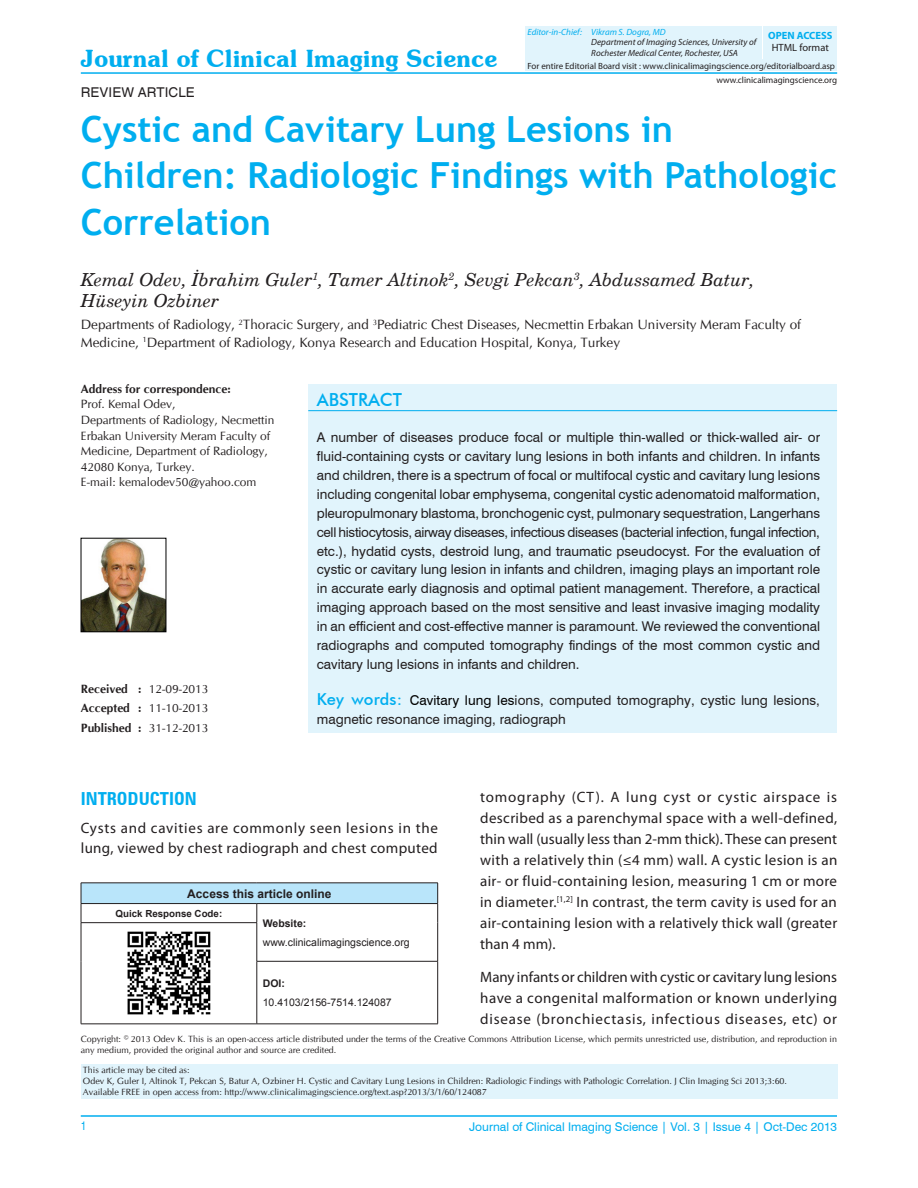
<style>
.page{position:relative;width:918px;height:1188px;background:#fff}
.page>*{position:absolute;margin:0;border:0;box-sizing:border-box;transform-origin:0 0}
.AT{font:700 36px/46.5px "Trebuchet MS";color:#00aeef}
.JCIS{font:600 24px "Souvenir IT Cby BT";color:#00aeef}
.AU{font:italic 18px/21.5px "New Century Schlbk";color:#231f20}
.t1{font:700 condensed 18px "Zurich BT";color:#00aeef}
.ABSH{font:500 18px "Futura BT";color:#00aeef}
.TX{font:15px/20.9px "Myriad Pro";letter-spacing:.025em;color:#231f20;text-align:justify}
.ABS{font:13.5px/18.9px "Swiss 721 BT";color:#231f20;text-align:justify}
.AFF{font:13.5px/17.5px "CG Omega";color:#231f20}
.KWD{font:13.5px/18.9px "Swiss 721 BT";letter-spacing:.005em;color:#231f20}
.AH{font:13.5px "Helvetica";color:#231f20}
.ADD{font:12px/15.6px "CG Omega";color:#231f20}
.VRF{font:12px "Swiss 721 BT";color:#00aeef}
.HIS{font:12px "CG Omega";color:#231f20}
.ATAO{font:700 12px "Arial";color:#231f20}
.HIS-2{font:700 12px "CG Omega";color:#231f20}
.V_FOLIO{font:condensed 12px "Helvetica";color:#00aeef}
.WEB{font:10.5px "Arial";color:#231f20}
.WEB-2{font:700 10.5px "Arial";color:#231f20}
.OA{font:700 10.5px "Myriad Pro";color:#00aeef}
.HF{font:10.5px "Myriad Pro";color:#231f20}
.QRC{font:700 9.75px "Arial";color:#231f20}
.HTC{font:9px/10.8px "CG Omega";color:#231f20}
.E_WEB{font:9px "Myriad Pro";color:#231f20}
.E_AFF{font:italic 9px "Myriad Pro";color:#231f20}
.E_AU{font:italic 9px "Myriad Pro";color:#00aeef}
.s1{font-weight:700}
.s2{font-weight:400}
.s3{font-family:"Futura BT";font-weight:500;font-size:16.5px;color:#00aeef}
.s4{color:#000}
</style>
<div class="page">
<hr style="left:81px;top:1116px;width:756px;height:1px;background:#00aeef">
<hr style="left:81px;top:72px;width:756px;height:2px;background:#00aeef">
<div style="left:308px;top:384px;width:529px;height:348px;background:#e1f4fc"></div>
<hr style="left:308px;top:410px;width:529px;height:1px;background:#00aeef">
<div style="left:525px;top:60px;width:312px;height:11px;background:#e1f4fc"></div>
<div style="left:525px;top:26px;width:237px;height:32px;background:#e1f4fc"></div>
<div style="left:764px;top:26px;width:73px;height:32px;background:#e1f4fc"></div>
<div style="left:81px;top:883px;width:357px;height:21px;background:#b9e5fa"></div>
<hr style="left:81px;top:883px;width:176px;height:1px;background:#231f20">
<hr style="left:257px;top:883px;width:181px;height:1px;background:#231f20">
<hr style="left:81px;top:903px;width:176px;height:1px;background:#231f20">
<svg style="left:81px;top:883px;width:1px;height:39px"></svg>
<hr style="left:257px;top:903px;width:181px;height:1px;background:#231f20">
<svg style="left:437px;top:883px;width:1px;height:40px"></svg>
<hr style="left:437px;top:923px;width:1px;height:38px;background:#231f20">
<hr style="left:81px;top:922px;width:176px;height:1px;background:#231f20">
<hr style="left:81px;top:923px;width:1px;height:38px;background:#231f20">
<hr style="left:81px;top:961px;width:1px;height:63px;background:#231f20">
<hr style="left:437px;top:961px;width:1px;height:63px;background:#231f20">
<hr style="left:257px;top:1024px;width:181px;height:1px;background:#231f20">
<svg style="left:257px;top:904px;width:1px;height:18px"></svg>
<hr style="left:257px;top:923px;width:1px;height:38px;background:#231f20">
<hr style="left:257px;top:961px;width:1px;height:63px;background:#231f20">
<hr style="left:81px;top:1024px;width:176px;height:1px;background:#231f20">
<hr style="left:257px;top:961px;width:181px;height:1px;background:#231f20">
<img style="left:127px;top:931px;width:84px;height:84px">
<div style="left:81px;top:1064px;width:756px;height:34px;background:#e1f4fc"></div>
<img style="left:83px;top:540px;width:81px;height:90px">
<div style="left:81px;top:538px;width:85px;height:94px;border:1px solid #000"></div>
<p class="JCIS" style="left:81px;top:44px;width:418px">Journal of Clinical Imaging Science</p>
<p class="AH" style="left:81px;top:85px;width:116px">REVIEW ARTICLE</p>
<p class="E_AU" style="left:528px;top:26px;width:140px">Editor‑in‑Chief: Vikram S. Dogra, MD</p>
<p class="E_AFF" style="left:591px;top:37px;width:167px">Department of Imaging Sciences, University of</p>
<p class="E_AFF" style="left:591px;top:48px;width:148px">Rochester Medical Center, Rochester, USA</p>
<p class="OA" style="left:768px;top:28px;width:66px">OPEN ACCESS</p>
<p class="HF" style="left:772px;top:41px;width:59px">HTML format</p>
<p class="E_WEB" style="left:528px;top:60px;width:309px">For entire Editorial Board visit : www.clinicalimagingscience.org/editorialboard.asp</p>
<p class="E_WEB" style="left:716px;top:74px;width:122px">www.clinicalimagingscience.org</p>
<p class="AT" style="left:81px;top:106px;width:758px">Cystic and Cavitary Lung Lesions in<br>Children: Radiologic Findings with Pathologic<br>Correlation</p>
<p class="AU" style="left:81px;top:269px;width:675px">Kemal Odev, İbrahim Guler<sup>1</sup>, Tamer Altinok<sup>2</sup>, Sevgi Pekcan<sup>3</sup>, Abdussamed Batur,<br>Hüseyin Ozbiner</p>
<p class="AFF" style="left:81px;top:316px;width:722px">Departments of Radiology, <sup>2</sup>Thoracic Surgery, and <sup>3</sup>Pediatric Chest Diseases, Necmettin Erbakan University Meram Faculty of<br>Medicine, <sup>1</sup>Department of Radiology, Konya Research and Education Hospital, Konya, Turkey</p>
<p class="ADD" style="left:81px;top:381px;width:195px"><span class="s1">Address for correspondence:<br></span>Prof. Kemal Odev,<br>Departments of Radiology, Necmettin<br>Erbakan University Meram Faculty of<br>Medicine, Department of Radiology,<br>42080 Konya, Turkey.<br>E-mail: kemalodev50@yahoo.com</p>
<p class="HIS" style="left:81px;top:681px;width:129px"><span class="s1">Received :</span> 12‑09‑2013</p>
<p class="HIS" style="left:81px;top:701px;width:129px"><span class="s1">Accepted :</span> 11-10-2013</p>
<p class="HIS-2" style="left:81px;top:721px;width:129px">Published : <span class="s2">31-12-2013</span></p>
<p class="ABSH" style="left:317px;top:389px;width:87px">ABSTRACT</p>
<p class="ABS" style="left:317px;top:428px;width:505px">A number of diseases produce focal or multiple thin-walled or thick-walled air- or fluid-containing cysts or cavitary lung lesions in both infants and children. In infants and children, there is a spectrum of focal or multifocal cystic and cavitary lung lesions including congenital lobar emphysema, congenital cystic adenomatoid malformation, pleuropulmonary blastoma, bronchogenic cyst, pulmonary sequestration, Langerhans cell histiocytosis, airway diseases, infectious diseases (bacterial infection, fungal infection, etc.), hydatid cysts, destroid lung, and traumatic pseudocyst. For the evaluation of cystic or cavitary lung lesion in infants and children, imaging plays an important role in accurate early diagnosis and optimal patient management. Therefore, a practical imaging approach based on the most sensitive and least invasive imaging modality in an efficient and cost-effective manner is paramount. We reviewed the conventional radiographs and computed tomography findings of the most common cystic and cavitary lung lesions in infants and children.</p>
<p class="KWD" style="left:317px;top:690px;width:505px"><span class="s3">Key words:</span> <span class="s4">Cavitary lung les</span>ions, computed tomography, cystic lung lesions, magnetic resonance imaging, radiograph</p>
<h1 class="t1" style="left:81px;top:788px;width:117px">INTRODUCTION</h1>
<p class="TX" style="left:81px;top:818px;width:359px;line-height:19.5px">Cysts and cavities are commonly seen lesions in the lung, viewed by chest radiograph and chest computed</p>
<p class="ATAO" style="left:187px;top:885px;width:146px">Access this article online</p>
<p class="QRC" style="left:116px;top:907px;width:108px">Quick Response Code:</p>
<p class="WEB-2" style="left:263px;top:916px;width:45px">Website:</p>
<p class="WEB" style="left:263px;top:935px;width:149px">www.clinicalimagingscience.org</p>
<p class="WEB-2" style="left:263px;top:976px;width:24px">DOI:</p>
<p class="WEB" style="left:263px;top:995px;width:131px">10.4103/2156-7514.124087</p>
<p class="TX" style="left:480px;top:786px;width:359px">tomography (CT). A lung cyst or cystic airspace is described as a parenchymal space with a well‑defined, thin wall (usually less than 2‑mm thick). These can present with a relatively thin (≤4 mm) wall. A cystic lesion is an air‑ or fluid‑containing lesion, measuring 1 cm or more in diameter.<sup>[1,2]</sup> In contrast, the term cavity is used for an air‑containing lesion with a relatively thick wall (greater than 4 mm).</p>
<p class="TX" style="left:480px;top:967px;width:358px">Many infants or children with cystic or cavitary lung lesions have a congenital malformation or known underlying disease (bronchiectasis, infectious diseases, etc) or</p>
<p class="HTC" style="left:81px;top:1034px;width:758px">Copyright: © 2013 Odev K. This is an open‑access article distributed under the terms of the Creative Commons Attribution License, which permits unrestricted use, distribution, and reproduction in any medium, provided the original author and source are credited.</p>
<p class="HTC" style="left:83px;top:1065px;width:108px">This article may be cited as:</p>
<p class="HTC" style="left:83px;top:1076px;width:706px">Odev K, Guler I, Altinok T, Pekcan S, Batur A, Ozbiner H. Cystic and Cavitary Lung Lesions in Children: Radiologic Findings with Pathologic Correlation. J Clin Imaging Sci 2013;3:60.<br>Available FREE in open access from: http://www.clinicalimagingscience.org/text.asp?2013/3/1/60/124087</p>
<p class="V_FOLIO" style="left:81px;top:1119px;width:7px">1</p>
<p class="VRF" style="left:469px;top:1119px;width:370px">Journal of Clinical Imaging Science | Vol. 3 | Issue 4 | Oct-Dec 2013</p>
</div>
